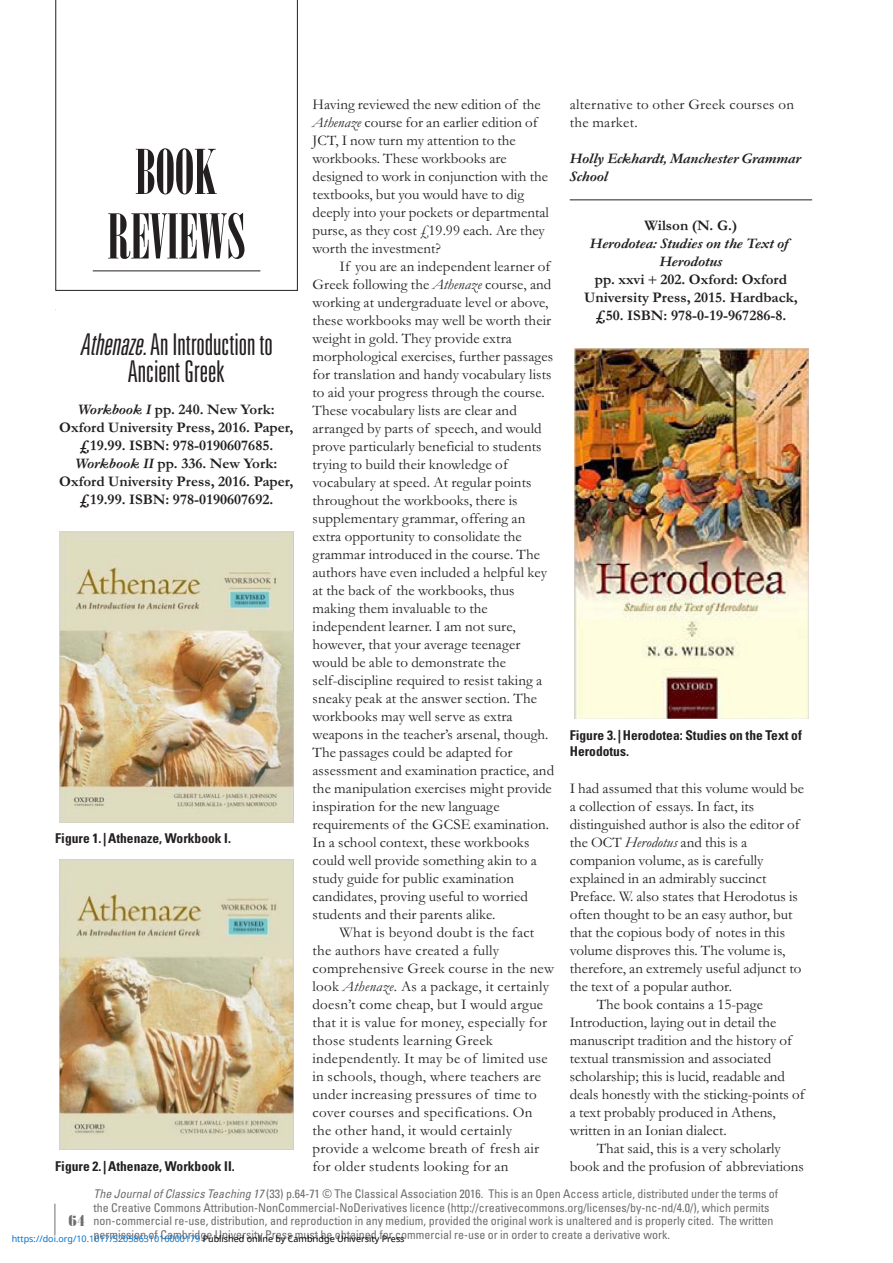
<style>
.page{position:relative;width:893px;height:1263px;background:#fff}
.page>*{position:absolute;margin:0;border:0;box-sizing:border-box;transform-origin:0 0}
.BRST{font:61.5px/64.5px "Onyx";color:#231f20;text-align:center}
.BR1{font:300 ultra-condensed 30px/27px "Univers LT Std";color:#231f20;text-align:center}
.T{font:15px/18px "Garamond";letter-spacing:.005em;color:#231f20}
.T1{font:15px/18px "Garamond";color:#231f20}
.BR2{font:700 15px/18px "Garamond";color:#231f20;text-align:center}
.BRCA{font:italic 700 15px/18px "Garamond";color:#231f20}
.Folio{font:15px "Onyx MT Std";color:#6c6d70;scale:2 1}
.FC{font:700 condensed 13.5px/16.5px "Univers LT Std";color:#231f20}
.RRH{font:condensed 12px/13.5px "Univers LT Std";color:#6c6d70}
.t1{font:9px "Noto Sans";color:#0172cf}
.s1{font-style:italic}
.s2{color:#000}
</style>
<div class="page">
<hr style="left:55px;top:1204px;width:1px;height:31px;background:#6c6d70">
<svg style="left:55px;top:0;width:243px;height:291px"></svg>
<hr style="left:570px;top:199px;width:242px;height:1px;background:#231f20">
<img style="left:59px;top:531px;width:234px;height:291px">
<img style="left:59px;top:860px;width:234px;height:290px">
<img style="left:574px;top:349px;width:234px;height:370px">
<p class="BRST" style="left:108px;top:140px;width:139px">BOOK<br>REVIEWS</p>
<p class="BR1" style="left:80px;top:331px;width:195px"><span class="s1">Athenaze.</span>An Introduction to<br>Ancient Greek</p>
<p class="BR2" style="left:59px;top:400px;width:236px"><span class="s1">Workbook I</span> pp. 240. New York:<br>Oxford University Press, 2016. Paper, £19.99. ISBN: 978-0190607685.</p>
<p class="BR2" style="left:59px;top:454px;width:236px"><span class="s1">Workbook II</span> pp. 336. New York:<br>Oxford University Press, 2016. Paper, £19.99. ISBN: 978-0190607692.</p>
<p class="FC" style="left:55px;top:830px;width:177px">Figure 1.|Athenaze, Workbook I.</p>
<p class="FC" style="left:55px;top:1158px;width:181px">Figure 2.|Athenaze, Workbook II.</p>
<p class="T1" style="left:313px;top:95px;width:238px">Having reviewed the new edition of the <span class="s1">Athenaze</span> course for an earlier edition of JCT, I now turn my attention to the workbooks. These workbooks are designed to work in conjunction with the textbooks, but you would have to dig deeply into your pockets or departmental purse, as they cost £19.99 each. Are they worth the investment?</p>
<p class="T" style="left:312px;top:257px;width:243px;text-indent:27px">If you are an independent learner of Greek following the <span class="s1">Athenaze</span> course, and working at undergraduate level or above, these workbooks may well be worth their weight in gold. They provide extra morphological exercises, further passages for translation and handy vocabulary lists to aid your progress through the course.<br>These vocabulary lists are clear and arranged by parts of speech, and would prove particularly beneficial to students trying to build their knowledge of vocabulary at speed. At regular points throughout the workbooks, there is supplementary grammar, offering an extra opportunity to consolidate the grammar introduced in the course. The authors have even included a helpful key at the back of the workbooks, thus making them invaluable to the independent learner. I am not sure, however, that your average teenager would be able to demonstrate the self-discipline required to resist taking a sneaky peak at the answer section. The workbooks may well serve as extra weapons in the teacher’s arsenal, though.<br>The passages could be adapted for assessment and examination practice, and the manipulation exercises might provide inspiration for the new language requirements of the GCSE examination.<br>In a school context, these workbooks could well provide something akin to a study guide for public examination candidates, proving useful to worried students and their parents alike.</p>
<p class="T" style="left:312px;top:923px;width:243px;text-indent:27px">What is beyond doubt is the fact the authors have created a fully comprehensive Greek course in the new look <span class="s1">Athenaze</span>. As a package, it certainly doesn’t come cheap, but I would argue that it is value for money, especially for those students learning Greek independently. It may be of limited use in schools, though, where teachers are under increasing pressures of time to cover courses and specifications. On the other hand, it would certainly provide a welcome breath of fresh air for older students looking for an</p>
<p class="T" style="left:570px;top:95px;width:226px">alternative to other Greek courses on the market.</p>
<p class="BRCA" style="left:570px;top:149px;width:232px">Holly Eckhardt, Manchester Grammar<br>School</p>
<p class="BR2" style="left:584px;top:217px;width:215px">Wilson (N. G.)<br><span class="s1">Herodotea: Studies on the Text of<br>Herodotus<br></span>pp. xxvi 202. Oxford: Oxford<br>University Press, 2015. Hardback, £50. ISBN: 978-0-19-967286-8.</p>
<p class="FC" style="left:570px;top:727px;width:233px">Figure 3.|Herodotea: Studies on the Text of<br>Herodotus.</p>
<p class="T1" style="left:570px;top:779px;width:236px">I had assumed that this volume would be a collection of essays. In fact, its distinguished author is also the editor of the OCT <span class="s1">Herodotus</span> and this is a companion volume, as is carefully explained in an admirably succinct Preface. W. also states that Herodotus is often thought to be an easy author, but that the copious body of notes in this volume disproves this. The volume is, therefore, an extremely useful adjunct to the text of a popular author.</p>
<p class="T" style="left:570px;top:995px;width:236px;text-indent:27px">The book contains a 15-page Introduction, laying out in detail the manuscript tradition and the history of textual transmission and associated scholarship; this is lucid, readable and deals honestly with the sticking-points of a text probably produced in Athens, written in an Ionian dialect.</p>
<p class="T" style="left:570px;top:1139px;width:236px;text-align:center">That said, this is a very scholarly<br>book and the profusion of abbreviations</p>
<p class="RRH" style="left:94px;top:1187px;width:686px"><span class="s1">The Journal of Classics Teaching 17</span> (33) p.64-71 © The Classical Association 2016. This is an Open Access article, distributed under the terms of the Creative Commons Attribution-NonCommercial-NoDerivatives licence (http://creativecommons.org/licenses/by-nc-nd/4.0/), which permits non-commercial re-use, distribution, and reproduction in any medium, provided the original work is unaltered and is properly cited. The written permission of Cambridge University Press must be obtained for commercial re-use or in order to create a derivative work.</p>
<p class="Folio" style="left:68px;top:1212px;width:10px">64</p>
<p class="t1" style="left:12px;top:1232px;width:394px">https://doi.org/10.1017/S2058631016000179 <span class="s2">Published online by Cambridge University Press</span></p>
</div>
